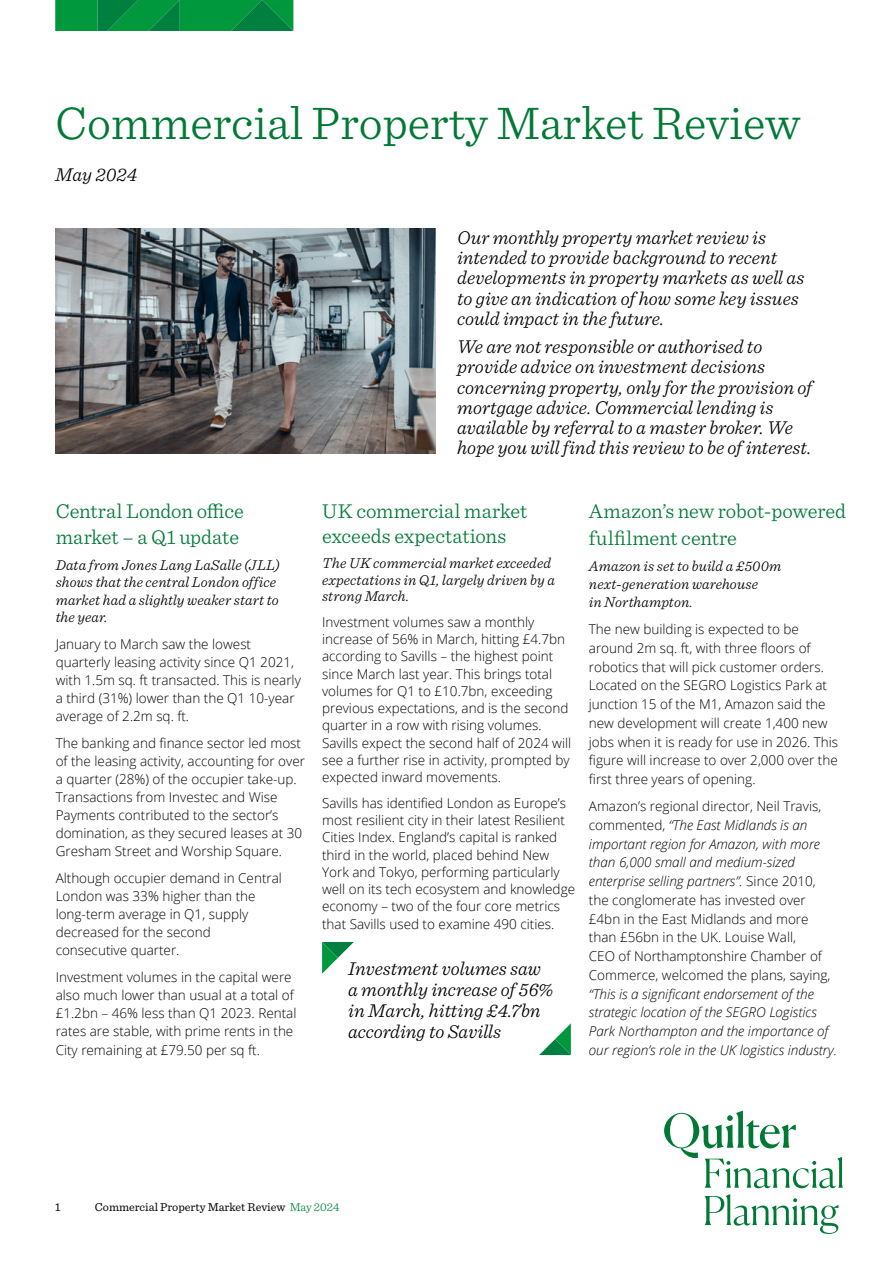
<style>
.page{position:relative;width:893px;height:1263px;background:#fff}
.page>*{position:absolute;margin:0;border:0;box-sizing:border-box;transform-origin:0 0}
.t1{font:300 48px "Sentinel";color:#007935}
.t2{font:300 21px/26.1px "Sentinel";color:#007935}
.t3{font:italic 300 19.5px/20.1px "Sentinel";color:#000}
.t4{font:italic 300 15px/17.4px "Sentinel";letter-spacing:.005em;color:#000}
.t5{font:300 13.5px/18.1px "Open Sans";color:#000}
.t6{font:italic 300 13.5px/18.8px "Open Sans";color:#000}
.t7{font:12px "Sentinel";color:#000}
.s1{font-style:italic}
.s2{font-weight:300;color:#00803f}
</style>
<div class="page">
<svg style="left:664px;top:1110px;width:179px;height:124px"></svg>
<svg style="left:55px;top:1px;width:238px;height:30px;background:#01913e"></svg>
<hr style="left:55px;top:0;width:238px;height:1px;background:#00983c">
<img style="left:55px;top:228px;width:381px;height:226px">
<svg style="left:539px;top:1023px;width:32px;height:32px"></svg>
<svg style="left:322px;top:942px;width:32px;height:32px"></svg>
<h1 class="t1" style="left:55px;top:87px;width:747px">Commercial Property Market Review</h1>
<h3 class="t3" style="left:55px;top:163px;width:84px">May 2024</h3>
<h3 class="t3" style="left:457px;top:226px;width:349px">Our monthly property market review is intended to provide background to recent developments in property markets as well as to give an indication of how some key issues could impact in the future.</h3>
<p class="t3" style="left:457px;top:335px;width:357px">We are not responsible or authorised to provide advice on investment decisions concerning property, only for the provision of mortgage advice. Commercial lending is available by referral to a master broker. We hope you will find this review to be of interest.</p>
<h2 class="t2" style="left:56px;top:496px;width:190px">Central London office market – a Q1 update</h2>
<p class="t4" style="left:56px;top:555px;width:226px">Data from Jones Lang LaSalle (JLL) shows that the central London office market had a slightly weaker start to the year.</p>
<p class="t5" style="left:56px;top:634px;width:247px">January to March saw the lowest quarterly leasing activity since Q1 2021, with 1.5m sq. ft transacted. This is nearly a third (31%) lower than the Q1 10-year average of 2.2m sq. ft.</p>
<p class="t5" style="left:56px;top:733px;width:251px">The banking and finance sector led most of the leasing activity, accounting for over a quarter (28%) of the occupier take-up.<br>Transactions from Investec and Wise Payments contributed to the sector’s domination, as they secured leases at 30<br>Gresham Street and Worship Square.</p>
<p class="t5" style="left:56px;top:869px;width:228px">Although occupier demand in Central<br>London was 33% higher than the long-term average in Q1, supply decreased for the second consecutive quarter.</p>
<p class="t5" style="left:56px;top:968px;width:242px">Investment volumes in the capital were also much lower than usual at a total of £1.2bn – 46% less than Q1 2023. Rental rates are stable, with prime rents in the City remaining at £79.50 per sq ft.</p>
<h3 class="t3" style="left:348px;top:956px;width:207px;line-height:21px">Investment volumes saw a monthly increase of 56% in March, hitting £4.7bn according to Savills</h3>
<h2 class="t2" style="left:322px;top:497px;width:207px;line-height:25.2px">UK commercial market exceeds expectations</h2>
<p class="t4" style="left:322px;top:554px;width:234px;line-height:16.5px">The UK commercial market exceeded expectations in Q1, largely driven by a strong March.</p>
<p class="t5" style="left:322px;top:613px;width:251px;line-height:17.2px">Investment volumes saw a monthly increase of 56% in March, hitting £4.7bn according to Savills – the highest point since March last year. This brings total volumes for Q1 to £10.7bn, exceeding previous expectations, and is the second quarter in a row with rising volumes.<br>Savills expect the second half of 2024 will see a further rise in activity, prompted by expected inward movements.</p>
<p class="t5" style="left:322px;top:794px;width:255px;line-height:17.2px">Savills has identified London as Europe’s most resilient city in their latest Resilient Cities Index. England’s capital is ranked third in the world, placed behind New York and Tokyo, performing particularly well on its tech ecosystem and knowledge economy – two of the four core metrics that Savills used to examine 490 cities.</p>
<h2 class="t2" style="left:589px;top:496px;width:259px;line-height:26.7px">Amazon’s new robot-powered fulfilment centre</h2>
<p class="t4" style="left:589px;top:556px;width:194px;line-height:18px">Amazon is set to build a £500m next-generation warehouse<br>in Northampton.</p>
<p class="t5" style="left:589px;top:620px;width:251px;line-height:18.8px">The new building is expected to be around 2m sq. ft, with three floors of robotics that will pick customer orders.<br>Located on the SEGRO Logistics Park at junction 15 of the M1, Amazon said the new development will create 1,400 new jobs when it is ready for use in 2026. This figure will increase to over 2,000 over the first three years of opening.</p>
<p class="t5" style="left:589px;top:797px;width:243px;line-height:18.8px">Amazon’s regional director, Neil Travis, commented, <span class="s1">“The East Midlands is an important region for Amazon, with more than 6,000 small and medium-sized enterprise selling partners”.</span> Since 2010, the conglomerate has invested over £4bn in the East Midlands and more than £56bn in the UK. Louise Wall,<br>CEO of Northamptonshire Chamber of Commerce, welcomed the plans, saying,</p>
<p class="t6" style="left:589px;top:984px;width:250px">“This is a significant endorsement of the strategic location of the SEGRO Logistics Park Northampton and the importance of our region’s role in the UK logistics industry.</p>
<p class="t7" style="left:55px;top:1198px;width:7px">1</p>
<p class="t7" style="left:95px;top:1198px;width:246px">Commercial Property Market Review <span class="s2">May 2024</span></p>
</div>
